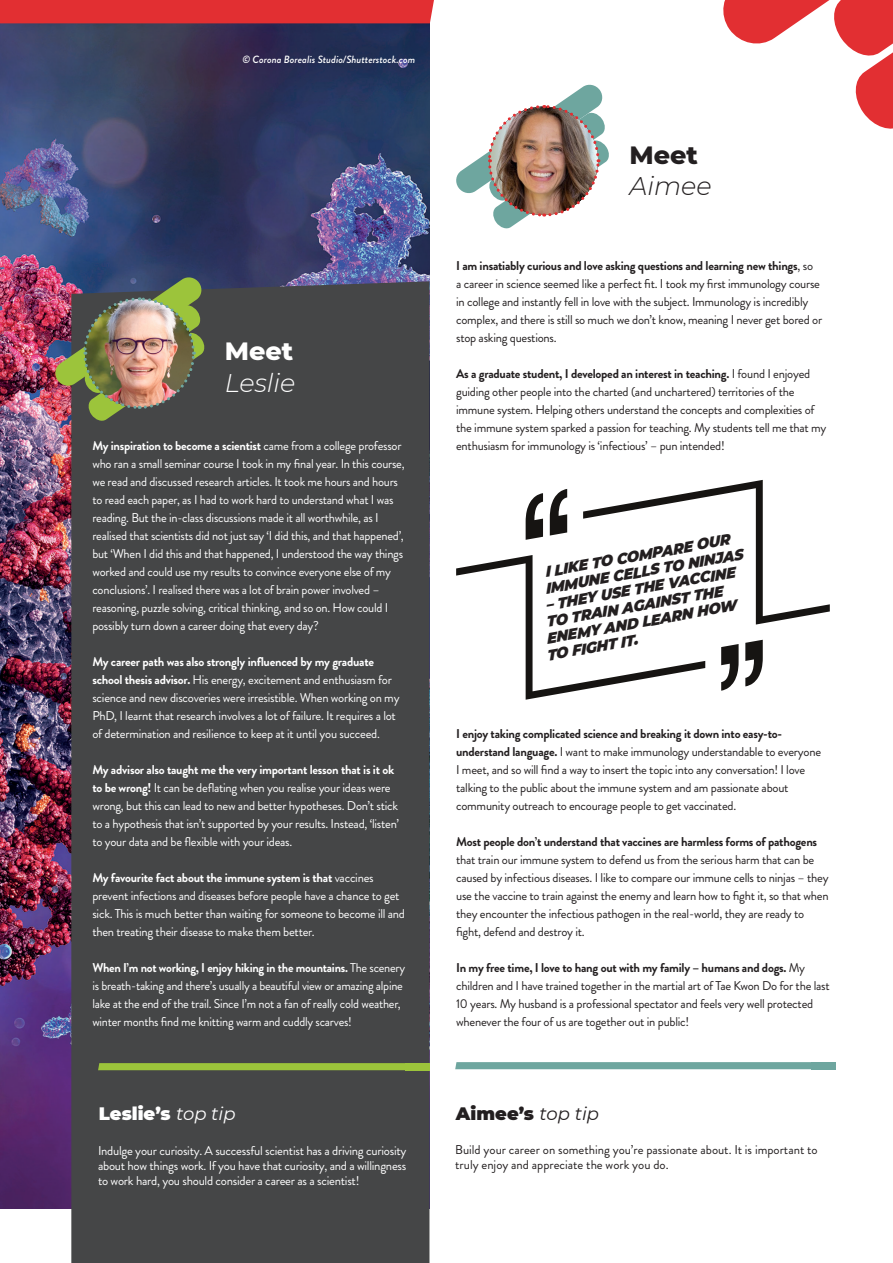
<style>
.page{position:relative;width:893px;height:1263px;background:#fff}
.page>*{position:absolute;margin:0;border:0;box-sizing:border-box;transform-origin:0 0}
.t1{font:italic 300 25.5px/31.5px "Montserrat";color:#fff}
.t2{font:italic 300 25.5px/31.5px "Montserrat";color:#231f20}
.t3{font:900 18px "Montserrat";color:#fff}
.t4{font:900 18px "Montserrat";color:#231f20}
.t5{font:italic 900 15px/16.5px "Montserrat";color:#231f20}
.t6{font:12.75px/18px "Brandon Grotesque";letter-spacing:-.02em;color:#fff}
.t7{font:12.75px/18px "Brandon Grotesque";letter-spacing:-.02em;color:#231f20}
.t8{font:12.75px/15.3px "Brandon Grotesque";color:#231f20}
.t9{font:italic 500 10.5px "Brandon Grotesque";color:#fff}
.s1{font-weight:800;font-style:normal}
.s2{font-weight:700}
.s3{font-weight:400;font-style:italic}
</style>
<div class="page">
<img style="left:0;top:23px;width:429px;height:1186px">
<div style="left:0;top:0;width:434px;height:23px;background:#e22f32"></div>
<div style="left:71px;top:281px;width:358px;height:982px;background:#454647"></div>
<svg style="left:98px;top:1063px;width:307px;height:7px"></svg>
<svg style="left:455px;top:1062px;width:356px;height:7px"></svg>
<div style="left:405px;top:1063px;width:24px;height:7px;background:#9cc43b"></div>
<div style="left:811px;top:1062px;width:24px;height:7px;background:#6ea69f"></div>
<img style="left:54px;top:276px;width:151px;height:146px">
<img style="left:456px;top:84px;width:153px;height:145px">
<svg style="left:723px;top:0;width:170px;height:129px"></svg>
<svg style="left:456px;top:480px;width:374px;height:220px"></svg>
<p class="t9" style="left:242px;top:52px;width:174px">© Corona Borealis Studio/Shutterstock.com</p>
<p class="t1" style="left:225px;top:335px;width:72px"><span class="s1">Meet<br></span>Leslie</p>
<p class="t6" style="left:92px;top:437px;width:314px"><span class="s2">My inspiration to become a scientist</span> came from a college professor who ran a small seminar course I took in my final year. In this course, we read and discussed research articles. It took me hours and hours to read each paper, as I had to work hard to understand what I was reading. But the in-class discussions made it all worthwhile, as I realised that scientists did not just say ‘I did this, and that happened’, but ‘When I did this and that happened, I understood the way things worked and could use my results to convince everyone else of my conclusions’. I realised there was a lot of brain power involved – reasoning, puzzle solving, critical thinking, and so on. How could I possibly turn down a career doing that every day?</p>
<p class="t6" style="left:92px;top:653px;width:309px"><span class="s2">My career path was also strongly influenced by my graduate school thesis advisor.</span> His energy, excitement and enthusiasm for science and new discoveries were irresistible. When working on my PhD, I learnt that research involves a lot of failure. It requires a lot of determination and resilience to keep at it until you succeed.</p>
<p class="t6" style="left:92px;top:761px;width:308px"><span class="s2">My advisor also taught me the very important lesson that is it ok to be wrong!</span> It can be deflating when you realise your ideas were wrong, but this can lead to new and better hypotheses. Don’t stick to a hypothesis that isn’t supported by your results. Instead, ‘listen’ to your data and be flexible with your ideas.</p>
<p class="t6" style="left:92px;top:869px;width:314px"><span class="s2">My favourite fact about the immune system is that</span> vaccines prevent infections and diseases before people have a chance to get sick. This is much better than waiting for someone to become ill and then treating their disease to make them better.</p>
<p class="t6" style="left:92px;top:959px;width:314px"><span class="s2">When I’m not working, I enjoy hiking in the mountains.</span> The scenery is breath-taking and there’s usually a beautiful view or amazing alpine lake at the end of the trail. Since I’m not a fan of really cold weather, winter months find me knitting warm and cuddly scarves!</p>
<p class="t2" style="left:629px;top:138px;width:84px"><span class="s1">Meet<br></span>Aimee</p>
<p class="t7" style="left:456px;top:257px;width:368px"><span class="s2">I am insatiably curious and love asking questions and learning new things</span>, so<br>a career in science seemed like a perfect fit. I took my first immunology course in college and instantly fell in love with the subject. Immunology is incredibly complex, and there is still so much we don’t know, meaning I never get bored or stop asking questions.</p>
<p class="t7" style="left:456px;top:365px;width:372px"><span class="s2">As a graduate student, I developed an interest in teaching.</span> I found I enjoyed guiding other people into the charted (and unchartered) territories of the immune system. Helping others understand the concepts and complexities of the immune system sparked a passion for teaching. My students tell me that my enthusiasm for immunology is ‘infectious’ – pun intended!</p>
<p class="t5" style="left:541px;top:563px;width:202px;rotate:-10deg">I LIKE TO COMPARE OUR<br>IMMUNE CELLS TO NINJAS</p>
<p class="t5" style="left:544px;top:596px;width:194px;rotate:-10deg">– THEY USE THE VACCINE</p>
<p class="t5" style="left:545px;top:613px;width:181px;rotate:-10deg">TO TRAIN AGAINST THE</p>
<p class="t5" style="left:545px;top:630px;width:195px;rotate:-10deg">ENEMY AND LEARN HOW</p>
<p class="t5" style="left:545px;top:646px;width:94px;rotate:-10deg">TO FIGHT IT.</p>
<p class="t7" style="left:456px;top:725px;width:366px"><span class="s2">I enjoy taking complicated science and breaking it down into easy-to&shy;understand language.</span> I want to make immunology understandable to everyone I meet, and so will find a way to insert the topic into any conversation! I love talking to the public about the immune system and am passionate about community outreach to encourage people to get vaccinated.</p>
<p class="t7" style="left:456px;top:833px;width:374px"><span class="s2">Most people don’t understand that vaccines are harmless forms of pathogens </span>that train our immune system to defend us from the serious harm that can be caused by infectious diseases. I like to compare our immune cells to ninjas – they use the vaccine to train against the enemy and learn how to fight it, so that when they encounter the infectious pathogen in the real-world, they are ready to fight, defend and destroy it.</p>
<p class="t7" style="left:456px;top:959px;width:375px"><span class="s2">In my free time, I love to hang out with my family – humans and dogs.</span> My children and I have trained together in the martial art of Tae Kwon Do for the last 10 years. My husband is a professional spectator and feels very well protected whenever the four of us are together out in public!</p>
<p class="t3" style="left:99px;top:1100px;width:138px">Leslie’s <span class="s3">top tip</span></p>
<p class="t4" style="left:456px;top:1099px;width:145px">Aimee’s <span class="s3">top tip</span></p>
<p class="t6" style="left:98px;top:1143px;width:310px;line-height:15.3px;text-align:justify">Indulge your curiosity. A successful scientist has a driving curiosity about how things work. If you have that curiosity, and a willingness to work hard, you should consider a career as a scientist!</p>
<p class="t8" style="left:455px;top:1142px;width:364px">Build your career on something you’re passionate about. It is important to truly enjoy and appreciate the work you do.</p>
</div>
